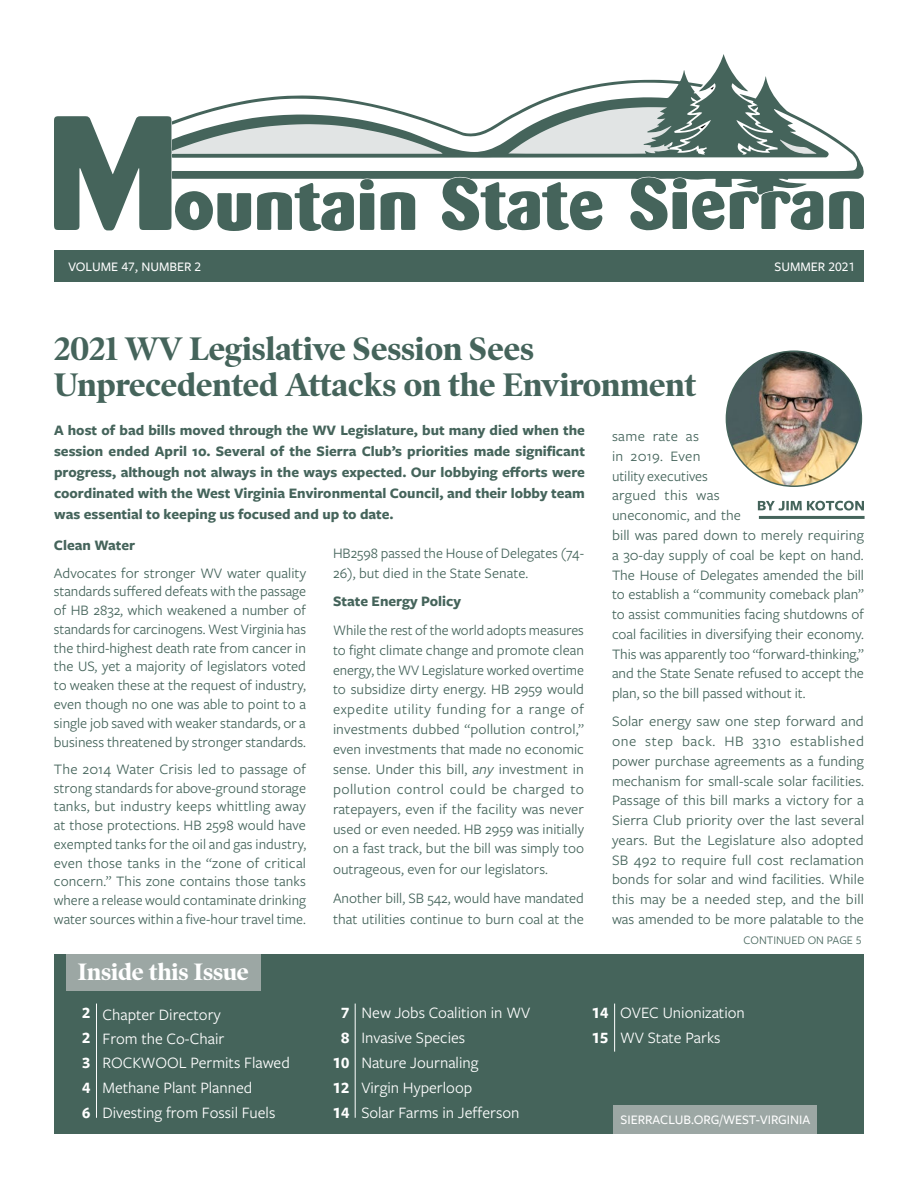
<style>
.page{position:relative;width:918px;height:1188px;background:#fff}
.page>*{position:absolute;margin:0;border:0;box-sizing:border-box;transform-origin:0 0}
.t1{font:700 33px/36px "Poynter OS Disp";color:#45645b}
.t2{font:700 24px "Poynter OS Disp";color:#fff}
.t3{font:16.5px "Freight Sans Pro";color:#fff}
.t4{font:15px/19.8px "Freight Sans Pro";color:#45645b;text-align:justify}
.t5{font:700 15px/21px "Freight Sans Pro";color:#45645b;text-align:justify}
.t6{font:500 13.5px "Freight Sans Pro";color:#fff}
.t7{font:12px "Freight Sans Pro";color:#45645b}
.s1{font-style:italic}
.s2{font-weight:700}
</style>
<div class="page">
<div style="left:54px;top:251px;width:810px;height:31px;background:#45645b"></div>
<svg style="left:584px;top:54px;width:185px;height:33px"></svg>
<svg style="left:54px;top:87px;width:810px;height:144px"></svg>
<div style="left:54px;top:954px;width:810px;height:179px;background:#45645b"></div>
<div style="left:66px;top:954px;width:194px;height:37px;background:#9ca7a4"></div>
<div style="left:614px;top:1105px;width:203px;height:28px;background:#9ca7a4"></div>
<hr style="left:355px;top:1004px;width:1px;height:114px;background:#fff">
<hr style="left:96px;top:1004px;width:1px;height:114px;background:#fff">
<hr style="left:614px;top:1004px;width:1px;height:48px;background:#fff">
<svg style="left:758px;top:501px;width:106px;height:10px"></svg>
<hr style="left:759px;top:516px;width:106px;height:3px;background:#45645b">
<img style="left:726px;top:351px;width:135px;height:135px;border-radius:68px">
<p class="t6" style="left:68px;top:257px;width:135px">VOLUME 47, NUMBER 2</p>
<p class="t6" style="left:774px;top:257px;width:82px">SUMMER 2021</p>
<h1 class="t1" style="left:54px;top:331px;width:644px">2021 WV Legislative Session Sees<br>Unprecedented Attacks on the Environment</h1>
<p class="t5" style="left:54px;top:419px;width:533px">A host of bad bills moved through the WV Legislature, but many died when the session ended April 10. Several of the Sierra Club’s priorities made significant progress, although not always in the ways expected. Our lobbying efforts were coordinated with the West Virginia Environmental Council, and their lobby team was essential to keeping us focused and up to date.</p>
<p class="t5" style="left:54px;top:534px;width:83px">Clean Water</p>
<p class="t4" style="left:54px;top:563px;width:254px;line-height:18.8px">Advocates for stronger WV water quality standards suffered defeats with the passage of HB 2832, which weakened a number of standards for carcinogens. West Virginia has the third-highest death rate from cancer in the US, yet a majority of legislators voted to weaken these at the request of industry, even though no one was able to point to a single job saved with weaker standards, or a business threatened by stronger standards.</p>
<p class="t4" style="left:54px;top:759px;width:254px;line-height:18.8px">The 2014 Water Crisis led to passage of strong standards for above-ground storage tanks, but industry keeps whittling away at those protections. HB 2598 would have exempted tanks for the oil and gas industry, even those tanks in the “zone of critical concern.” This zone contains those tanks where a release would contaminate drinking water sources within a five-hour travel time.</p>
<h2 class="t2" style="left:78px;top:958px;width:173px">Inside this Issue</h2>
<p class="t4" style="left:333px;top:542px;width:253px">HB2598 passed the House of Delegates (74-<br>26), but died in the State Senate.</p>
<p class="t5" style="left:333px;top:590px;width:129px">State Energy Policy</p>
<p class="t4" style="left:333px;top:619px;width:253px">While the rest of the world adopts measures to fight climate change and promote clean energy, the WV Legislature worked overtime to subsidize dirty energy. HB 2959 would expedite utility funding for a range of investments dubbed “pollution control,” even investments that made no economic sense. Under this bill, <span class="s1">any</span> investment in pollution control could be charged to ratepayers, even if the facility was never used or even needed. HB 2959 was initially on a fast track, but the bill was simply too outrageous, even for our legislators.</p>
<p class="t4" style="left:333px;top:887px;width:253px;line-height:20.7px">Another bill, SB 542, would have mandated that utilities continue to burn coal at the</p>
<p class="t4" style="left:612px;top:426px;width:254px;text-align:left">same rate as<br>in 2019. Even<br>utility executives<br>argued this was<br>uneconomic, and the<br>bill was pared down to merely requiring a 30-day supply of coal be kept on hand.<br>The House of Delegates amended the bill to establish a “community comeback plan” to assist communities facing shutdowns of coal facilities in diversifying their economy.<br>This was apparently too “forward-thinking,” and the State Senate refused to accept the plan, so the bill passed without it.</p>
<p class="t4" style="left:612px;top:711px;width:254px">Solar energy saw one step forward and one step back. HB 3310 established power purchase agreements as a funding mechanism for small-scale solar facilities.<br>Passage of this bill marks a victory for a Sierra Club priority over the last several years. But the Legislature also adopted SB 492 to require full cost reclamation bonds for solar and wind facilities. While this may be a needed step, and the bill was amended to be more palatable to the</p>
<p class="t7" style="left:744px;top:932px;width:120px">CONTINUED ON PAGE 5</p>
<p class="t3" style="left:82px;top:1003px;width:140px"><span class="s2">2</span> Chapter Directory</p>
<p class="t3" style="left:341px;top:1002px;width:191px"><span class="s2">7</span> New Jobs Coalition in WV</p>
<p class="t3" style="left:592px;top:1002px;width:155px"><span class="s2">14</span> OVEC Unionization</p>
<p class="t3" style="left:82px;top:1028px;width:144px"><span class="s2">2</span> From the Co-Chair</p>
<p class="t3" style="left:341px;top:1027px;width:126px"><span class="s2">8</span> Invasive Species</p>
<p class="t3" style="left:592px;top:1027px;width:130px"><span class="s2">15</span> WV State Parks</p>
<p class="t3" style="left:82px;top:1052px;width:209px"><span class="s2">3</span> ROCKWOOL Permits Flawed</p>
<p class="t3" style="left:333px;top:1052px;width:147px"><span class="s2">10</span> Nature Journaling</p>
<p class="t3" style="left:82px;top:1077px;width:172px"><span class="s2">4</span> Methane Plant Planned</p>
<p class="t3" style="left:333px;top:1077px;width:141px"><span class="s2">12</span> Virgin Hyperloop</p>
<p class="t3" style="left:82px;top:1101px;width:195px"><span class="s2">6</span> Divesting from Fossil Fuels</p>
<p class="t3" style="left:333px;top:1101px;width:188px"><span class="s2">14</span> Solar Farms in Jefferson</p>
<p class="t6" style="left:621px;top:1111px;width:191px">SIERRACLUB.ORG/WEST-VIRGINIA</p>
</div>
